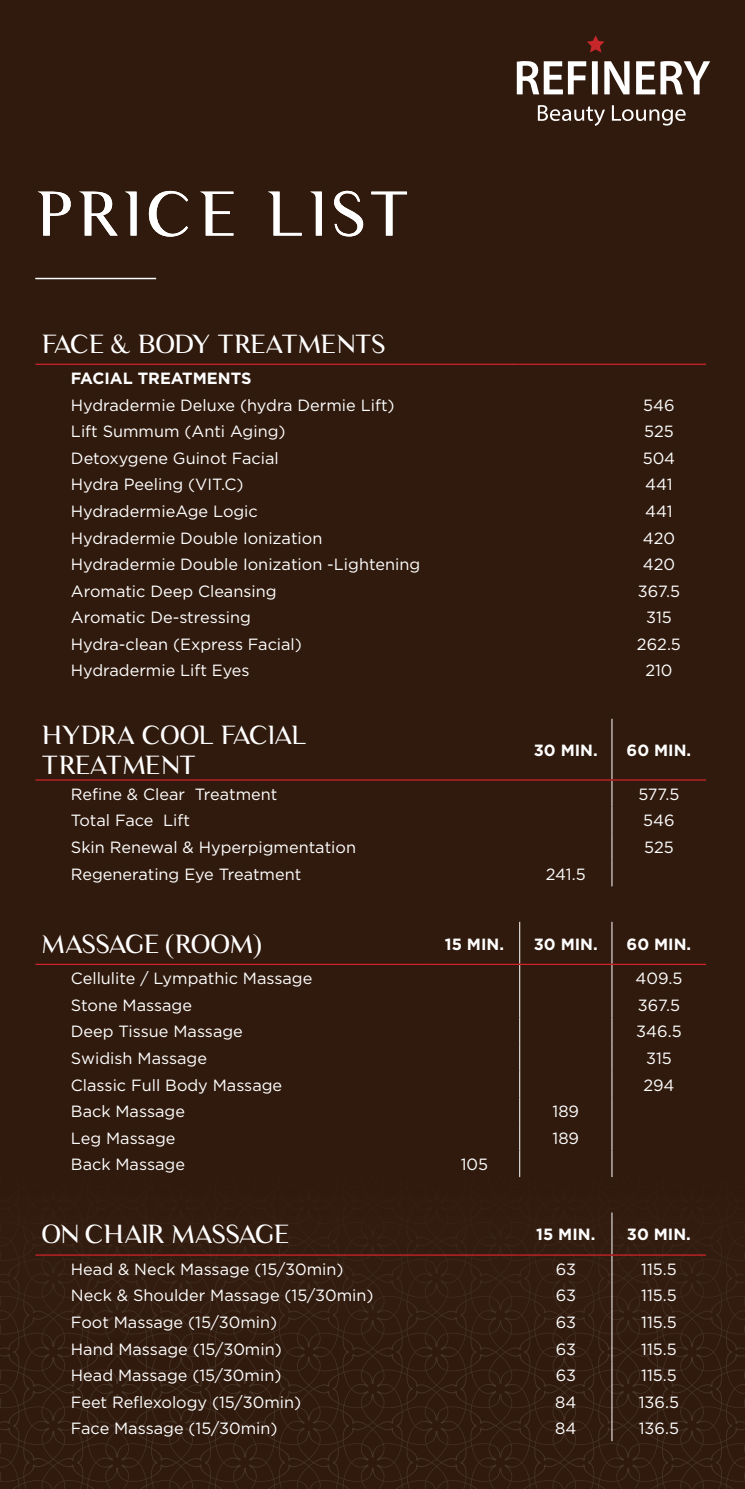
<style>
.page{position:relative;width:745px;height:1489px;background:#fff}
.page>*{position:absolute;margin:0;border:0;box-sizing:border-box;transform-origin:0 0}
.t1{font:60px "Luxia Display";letter-spacing:.065em;color:#fff}
.t2{font:25px/30px "Luxia Display";letter-spacing:-.02em;color:#fff}
.t3{font:16.25px "Gotham";color:#fff}
.t4{font:700 16.25px "Gotham";color:#fff}
</style>
<div class="page">
<div style="left:0;top:0;width:744px;height:1488px;background:#301a0d"></div>
<hr style="left:611px;top:718px;width:1px;height:61px;background:#fff">
<svg style="left:611px;top:780px;width:1px;height:106px"></svg>
<hr style="left:519px;top:921px;width:1px;height:42px;background:#fff">
<hr style="left:611px;top:921px;width:1px;height:42px;background:#fff">
<svg style="left:519px;top:964px;width:1px;height:212px"></svg>
<svg style="left:611px;top:964px;width:1px;height:212px"></svg>
<hr style="left:611px;top:1212px;width:1px;height:42px;background:#fff">
<svg style="left:0;top:1255px;width:744px;height:233px"></svg>
<hr style="left:35px;top:1254px;width:394px;height:1px;background:#d2232a">
<hr style="left:429px;top:1254px;width:90px;height:1px;background:#d2232a">
<hr style="left:519px;top:1254px;width:92px;height:1px;background:#d2232a">
<hr style="left:611px;top:1254px;width:94px;height:1px;background:#d2232a">
<hr style="left:35px;top:963px;width:394px;height:1px;background:#d2232a">
<hr style="left:429px;top:963px;width:90px;height:1px;background:#d2232a">
<hr style="left:519px;top:963px;width:92px;height:1px;background:#d2232a">
<hr style="left:611px;top:963px;width:94px;height:1px;background:#d2232a">
<hr style="left:35px;top:779px;width:394px;height:1px;background:#d2232a">
<hr style="left:429px;top:779px;width:90px;height:1px;background:#d2232a">
<hr style="left:519px;top:779px;width:92px;height:1px;background:#d2232a">
<hr style="left:611px;top:779px;width:94px;height:1px;background:#d2232a">
<hr style="left:35px;top:363px;width:394px;height:2px;background:#d2232a">
<hr style="left:429px;top:363px;width:90px;height:2px;background:#d2232a">
<hr style="left:519px;top:363px;width:92px;height:2px;background:#d2232a">
<hr style="left:611px;top:363px;width:94px;height:2px;background:#d2232a">
<hr style="left:35px;top:278px;width:121px;height:1px;background:#fff">
<svg style="left:587px;top:35px;width:17px;height:18px"></svg>
<svg style="left:604px;top:61px;width:25px;height:33px"></svg>
<svg style="left:636px;top:61px;width:73px;height:33px"></svg>
<svg style="left:516px;top:61px;width:81px;height:33px"></svg>
<svg style="left:611px;top:105px;width:74px;height:21px"></svg>
<svg style="left:537px;top:105px;width:67px;height:21px"></svg>
<h1 class="t1" style="left:35px;top:177px;width:375px">PRICE LIST</h1>
<h2 class="t2" style="left:41px;top:328px;width:345px">FACE &amp; BODY TREATMENTS</h2>
<p class="t4" style="left:71px;top:367px;width:182px">FACIAL TREATMENTS</p>
<p class="t3" style="left:71px;top:394px;width:325px">Hydradermie Deluxe (hydra Dermie Lift)</p>
<p class="t3" style="left:642px;top:394px;width:33px">546</p>
<p class="t3" style="left:71px;top:421px;width:216px">Lift Summum (Anti Aging)</p>
<p class="t3" style="left:643px;top:421px;width:31px">525</p>
<p class="t3" style="left:71px;top:447px;width:209px">Detoxygene Guinot Facial</p>
<p class="t3" style="left:642px;top:447px;width:34px">504</p>
<p class="t3" style="left:71px;top:474px;width:174px">Hydra Peeling (VIT.C)</p>
<p class="t3" style="left:645px;top:474px;width:29px">441</p>
<p class="t3" style="left:71px;top:501px;width:188px">HydradermieAge Logic</p>
<p class="t3" style="left:645px;top:501px;width:29px">441</p>
<p class="t3" style="left:71px;top:527px;width:253px">Hydradermie Double Ionization</p>
<p class="t3" style="left:642px;top:527px;width:34px">420</p>
<p class="t3" style="left:71px;top:554px;width:350px">Hydradermie Double Ionization -Lightening</p>
<p class="t3" style="left:642px;top:554px;width:34px">420</p>
<p class="t3" style="left:71px;top:580px;width:207px">Aromatic Deep Cleansing</p>
<p class="t3" style="left:637px;top:580px;width:44px">367.5</p>
<p class="t3" style="left:71px;top:607px;width:181px">Aromatic De-stressing</p>
<p class="t3" style="left:645px;top:607px;width:27px">315</p>
<p class="t3" style="left:71px;top:633px;width:232px">Hydra-clean (Express Facial)</p>
<p class="t3" style="left:636px;top:633px;width:45px">262.5</p>
<p class="t3" style="left:71px;top:660px;width:180px">Hydradermie Lift Eyes</p>
<p class="t3" style="left:645px;top:660px;width:29px">210</p>
<h2 class="t2" style="left:41px;top:719px;width:266px">HYDRA COOL FACIAL<br>TREATMENT</h2>
<p class="t4" style="left:533px;top:739px;width:65px">30 MIN.</p>
<p class="t4" style="left:626px;top:739px;width:66px">60 MIN.</p>
<p class="t3" style="left:71px;top:783px;width:208px">Refine &amp; Clear Treatment</p>
<p class="t3" style="left:638px;top:783px;width:43px">577.5</p>
<p class="t3" style="left:71px;top:810px;width:121px">Total Face Lift</p>
<p class="t3" style="left:642px;top:810px;width:33px">546</p>
<p class="t3" style="left:71px;top:836px;width:286px">Skin Renewal &amp; Hyperpigmentation</p>
<p class="t3" style="left:643px;top:836px;width:31px">525</p>
<p class="t3" style="left:71px;top:863px;width:232px">Regenerating Eye Treatment</p>
<p class="t3" style="left:545px;top:863px;width:41px">241.5</p>
<h2 class="t2" style="left:41px;top:928px;width:222px">MASSAGE (ROOM)</h2>
<p class="t4" style="left:444px;top:933px;width:61px">15 MIN.</p>
<p class="t4" style="left:533px;top:933px;width:65px">30 MIN.</p>
<p class="t4" style="left:626px;top:933px;width:66px">60 MIN.</p>
<p class="t3" style="left:71px;top:967px;width:243px">Cellulite / Lympathic Massage</p>
<p class="t3" style="left:635px;top:967px;width:48px">409.5</p>
<p class="t3" style="left:71px;top:994px;width:122px">Stone Massage</p>
<p class="t3" style="left:637px;top:994px;width:44px">367.5</p>
<p class="t3" style="left:71px;top:1021px;width:173px">Deep Tissue Massage</p>
<p class="t3" style="left:636px;top:1021px;width:47px">346.5</p>
<p class="t3" style="left:71px;top:1047px;width:137px">Swidish Massage</p>
<p class="t3" style="left:645px;top:1047px;width:27px">315</p>
<p class="t3" style="left:71px;top:1074px;width:213px">Classic Full Body Massage</p>
<p class="t3" style="left:643px;top:1074px;width:33px">294</p>
<p class="t3" style="left:71px;top:1100px;width:115px">Back Massage</p>
<p class="t3" style="left:552px;top:1100px;width:28px">189</p>
<p class="t3" style="left:71px;top:1127px;width:106px">Leg Massage</p>
<p class="t3" style="left:552px;top:1127px;width:28px">189</p>
<p class="t3" style="left:71px;top:1153px;width:115px">Back Massage</p>
<p class="t3" style="left:460px;top:1153px;width:29px">105</p>
<h2 class="t2" style="left:41px;top:1219px;width:249px">ON CHAIR MASSAGE</h2>
<p class="t4" style="left:536px;top:1223px;width:61px">15 MIN.</p>
<p class="t4" style="left:626px;top:1223px;width:65px">30 MIN.</p>
<p class="t3" style="left:71px;top:1258px;width:274px">Head &amp; Neck Massage (15/30min)</p>
<p class="t3" style="left:555px;top:1258px;width:22px">63</p>
<p class="t3" style="left:640px;top:1258px;width:37px">115.5</p>
<p class="t3" style="left:71px;top:1285px;width:304px">Neck &amp; Shoulder Massage (15/30min)</p>
<p class="t3" style="left:555px;top:1285px;width:22px">63</p>
<p class="t3" style="left:640px;top:1285px;width:37px">115.5</p>
<p class="t3" style="left:71px;top:1311px;width:208px">Foot Massage (15/30min)</p>
<p class="t3" style="left:555px;top:1311px;width:22px">63</p>
<p class="t3" style="left:640px;top:1311px;width:37px">115.5</p>
<p class="t3" style="left:71px;top:1338px;width:212px">Hand Massage (15/30min)</p>
<p class="t3" style="left:555px;top:1338px;width:22px">63</p>
<p class="t3" style="left:640px;top:1338px;width:37px">115.5</p>
<p class="t3" style="left:71px;top:1364px;width:212px">Head Massage (15/30min)</p>
<p class="t3" style="left:555px;top:1364px;width:22px">63</p>
<p class="t3" style="left:640px;top:1364px;width:37px">115.5</p>
<p class="t3" style="left:71px;top:1391px;width:231px">Feet Reflexology (15/30min)</p>
<p class="t3" style="left:555px;top:1391px;width:23px">84</p>
<p class="t3" style="left:638px;top:1391px;width:42px">136.5</p>
<p class="t3" style="left:71px;top:1417px;width:208px">Face Massage (15/30min)</p>
<p class="t3" style="left:555px;top:1417px;width:23px">84</p>
<p class="t3" style="left:638px;top:1417px;width:42px">136.5</p>
</div>
